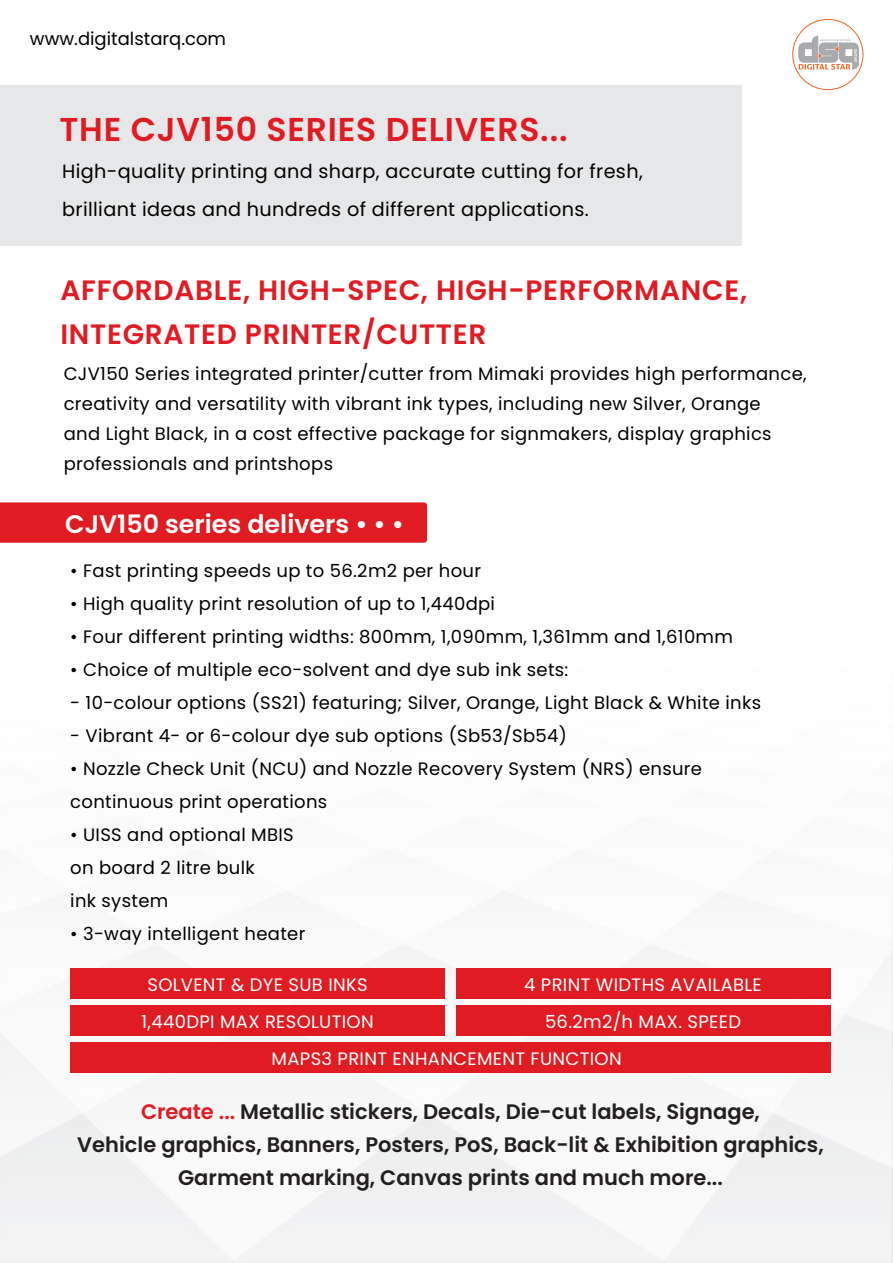
<style>
.page{position:relative;width:893px;height:1263px;background:#fff}
.page>*{position:absolute;margin:0;border:0;box-sizing:border-box;transform-origin:0 0}
.t1{font:600 33px "Poppins";letter-spacing:.025em;color:#e01b22}
.t2{font:600 28.05px/44.1px "Poppins";letter-spacing:.025em;color:#e01b22}
.t3{font:600 25.35px "Poppins";color:#fff}
.t4{font:600 21px/33px "Poppins";color:#231f20;text-align:center}
.t5{font:19.2px/38.4px "Poppins";letter-spacing:.02em;color:#000}
.t6{font:18px/30px "Poppins";letter-spacing:.02em;color:#000}
.t7{font:18px/36.9px "Poppins";letter-spacing:.02em;color:#fff}
.t8{font:18px "Poppins";color:#000}
.s1{color:#e01b22}
</style>
<div class="page">
<div style="left:0;top:85px;width:741px;height:161px;background:#e6e7e8"></div>
<div style="left:0;top:502px;width:427px;height:41px;background:#e01b22"></div>
<div style="left:70px;top:968px;width:375px;height:31px;background:#e01b22"></div>
<div style="left:456px;top:968px;width:375px;height:31px;background:#e01b22"></div>
<div style="left:70px;top:1005px;width:375px;height:31px;background:#e01b22"></div>
<div style="left:70px;top:1042px;width:761px;height:31px;background:#e01b22"></div>
<div style="left:456px;top:1005px;width:375px;height:31px;background:#e01b22"></div>
<svg style="left:798px;top:35px;width:61px;height:35px"></svg>
<div style="left:792px;top:19px;width:71px;height:71px;border:1px solid #f26522;border-radius:50%"></div>
<p class="t8" style="left:30px;top:28px;width:198px">www.digitalstarq.com</p>
<h1 class="t1" style="left:59px;top:110px;width:510px">THE CJV150 SERIES DELIVERS...</h1>
<p class="t5" style="left:62px;top:152px;width:582px">High-quality printing and sharp, accurate cutting for fresh, brilliant ideas and hundreds of different applications.</p>
<h2 class="t2" style="left:60px;top:269px;width:688px">AFFORDABLE, HIGH-SPEC, HIGH-PERFORMANCE,<br>INTEGRATED PRINTER/CUTTER</h2>
<p class="t6" style="left:64px;top:359px;width:745px">CJV150 Series integrated printer/cutter from Mimaki provides high performance, creativity and versatility with vibrant ink types, including new Silver, Orange<br>and Light Black, in a cost effective package for signmakers, display graphics professionals and printshops</p>
<h3 class="t3" style="left:65px;top:509px;width:340px">CJV150 series delivers • • •</h3>
<p class="t6" style="left:70px;top:555px;width:412px">• Fast printing speeds up to 56.2m2 per hour</p>
<p class="t6" style="left:70px;top:588px;width:426px">• High quality print resolution of up to 1,440dpi</p>
<p class="t6" style="left:70px;top:621px;width:664px">• Four different printing widths: 800mm, 1,090mm, 1,361mm and 1,610mm</p>
<p class="t6" style="left:70px;top:654px;width:500px">• Choice of multiple eco-solvent and dye sub ink sets:</p>
<p class="t6" style="left:70px;top:687px;width:692px">- 10-colour options (SS21) featuring; Silver, Orange, Light Black &amp; White inks</p>
<p class="t6" style="left:70px;top:720px;width:498px">- Vibrant 4- or 6-colour dye sub options (Sb53/Sb54)</p>
<p class="t6" style="left:70px;top:752px;width:633px;line-height:33px">• Nozzle Check Unit (NCU) and Nozzle Recovery System (NRS) ensure continuous print operations</p>
<p class="t6" style="left:70px;top:818px;width:225px;line-height:33px">• UISS and optional MBIS on board 2 litre bulk<br>ink system</p>
<p class="t6" style="left:70px;top:918px;width:237px">• 3-way intelligent heater</p>
<p class="t7" style="left:147px;top:966px;width:222px">SOLVENT &amp; DYE SUB INKS</p>
<p class="t7" style="left:524px;top:966px;width:239px">4 PRINT WIDTHS AVAILABLE</p>
<p class="t7" style="left:142px;top:1003px;width:234px">1,440DPI MAX RESOLUTION</p>
<p class="t7" style="left:272px;top:1003px;width:471px;text-indent:273px">56.2m2/h MAX. SPEED<br>MAPS3 PRINT ENHANCEMENT FUNCTION</p>
<p class="t4" style="left:77px;top:1095px;width:748px"><span class="s1">Create ...</span> Metallic stickers, Decals, Die-cut labels, Signage,<br>Vehicle graphics, Banners, Posters, PoS, Back-lit &amp; Exhibition graphics,<br>Garment marking, Canvas prints and much more...</p>
</div>
